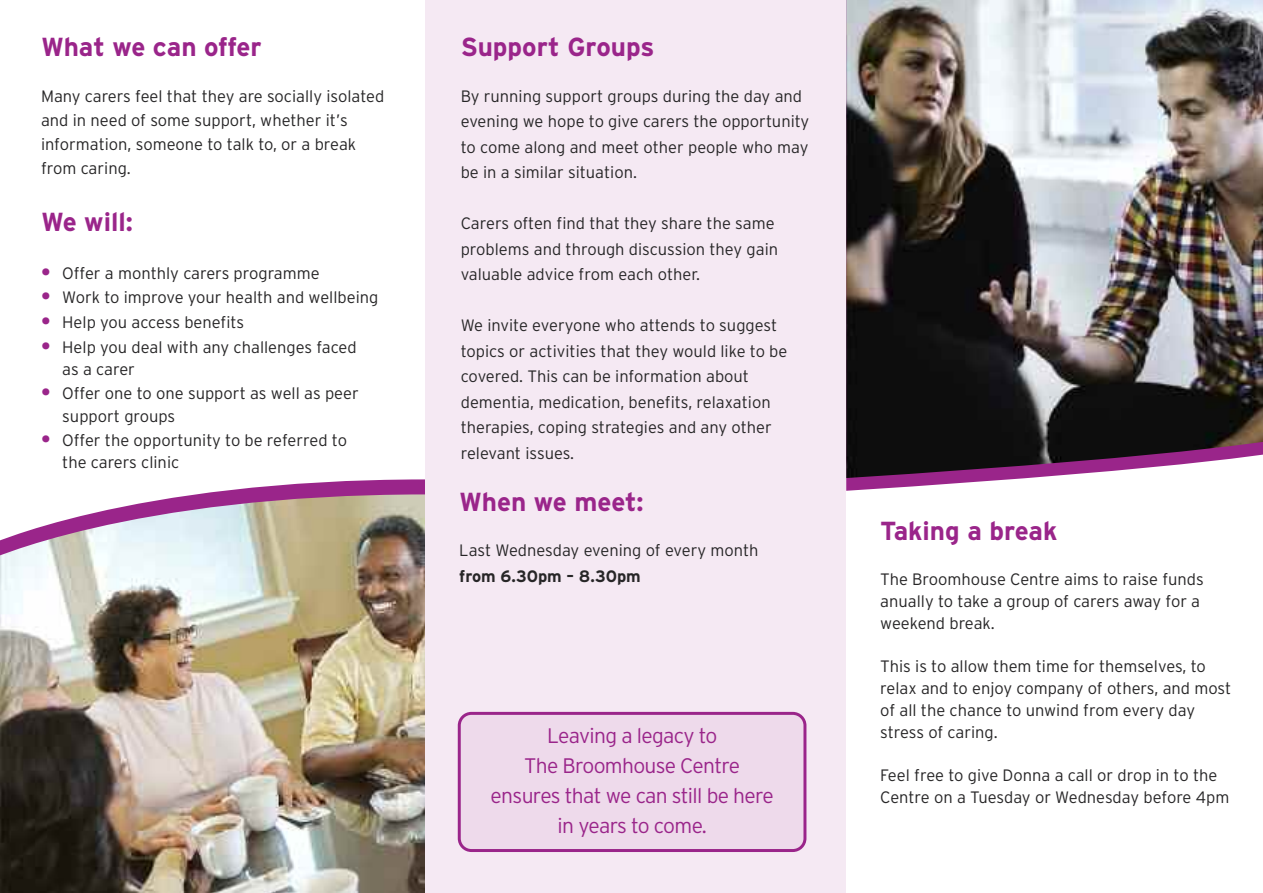
<style>
.page{position:relative;width:1263px;height:893px;background:#fff}
.page>*{position:absolute;margin:0;border:0;box-sizing:border-box;transform-origin:0 0}
.t1{font:700 26.1px "Interstate";color:#9a258a}
.t2{font:300 21px/30px "Interstate";letter-spacing:-.03em;color:#9a258a;text-align:center}
.t3{font:300 16.5px/25.5px "Interstate";color:#272627}
.t4{font:700 16.5px "Interstate";color:#272627}
.s1{font-weight:700;font-size:19.5px;color:#9a258a}
</style>
<div class="page">
<svg style="left:199px;top:479px;width:226px;height:15px;fill:#9a258a"></svg>
<img style="left:0;top:494px;width:425px;height:399px">
<svg style="left:846px;top:478px;width:181px;height:13px"></svg>
<div style="left:425px;top:0;width:421px;height:893px;background:#f5e9f3"></div>
<img style="left:846px;top:0;width:417px;height:478px">
<svg style="left:458px;top:712px;width:348px;height:140px"></svg>
<h1 class="t1" style="left:41px;top:32px;width:222px">What we can offer</h1>
<p class="t3" style="left:41px;top:84px;width:345px;line-height:24px">Many carers feel that they are socially isolated and in need of some support, whether it’s information, someone to talk to, or a break from caring.</p>
<h1 class="t1" style="left:41px;top:206px;width:93px">We will:</h1>
<p class="t3" style="left:41px;top:260px;width:280px"><span class="s1">•</span> Offer a monthly carers programme</p>
<p class="t3" style="left:41px;top:285px;width:339px"><span class="s1">•</span> Work to improve your health and wellbeing</p>
<p class="t3" style="left:41px;top:310px;width:205px"><span class="s1">•</span> Help you access benefits</p>
<p class="t3" style="left:62px;top:336px;width:296px;line-height:22.4px;text-indent:-21px"><span class="s1">•</span> Help you deal with any challenges faced as a carer</p>
<p class="t3" style="left:62px;top:382px;width:298px;line-height:22.4px;text-indent:-21px"><span class="s1">•</span> Offer one to one support as well as peer support groups</p>
<p class="t3" style="left:62px;top:429px;width:286px;line-height:22.4px;text-indent:-21px"><span class="s1">•</span> Offer the opportunity to be referred to the carers clinic</p>
<h1 class="t1" style="left:461px;top:32px;width:195px">Support Groups</h1>
<p class="t3" style="left:461px;top:83px;width:350px">By running support groups during the day and evening we hope to give carers the opportunity to come along and meet other people who may be in a similar situation.</p>
<p class="t3" style="left:461px;top:211px;width:319px">Carers often find that they share the same problems and through discussion they gain valuable advice from each other.</p>
<p class="t3" style="left:461px;top:313px;width:328px">We invite everyone who attends to suggest topics or activities that they would like to be covered. This can be information about dementia, medication, benefits, relaxation therapies, coping strategies and any other relevant issues.</p>
<h1 class="t1" style="left:459px;top:487px;width:186px">When we meet:</h1>
<p class="t3" style="left:459px;top:538px;width:301px">Last Wednesday evening of every month</p>
<p class="t4" style="left:459px;top:567px;width:183px">from 6.30pm – 8.30pm</p>
<p class="t2" style="left:491px;top:720px;width:285px">Leaving a legacy to<br>The Broomhouse Centre ensures that we can still be here in years to come.</p>
<h1 class="t1" style="left:880px;top:516px;width:179px">Taking a break</h1>
<p class="t3" style="left:880px;top:569px;width:325px;line-height:21.8px">The Broomhouse Centre aims to raise funds anually to take a group of carers away for a weekend break.</p>
<p class="t3" style="left:880px;top:656px;width:352px;line-height:21.8px">This is to allow them time for themselves, to relax and to enjoy company of others, and most of all the chance to unwind from every day stress of caring.</p>
<p class="t3" style="left:880px;top:764px;width:351px;line-height:21.8px">Feel free to give Donna a call or drop in to the<br>Centre on a Tuesday or Wednesday before 4pm</p>
</div>
